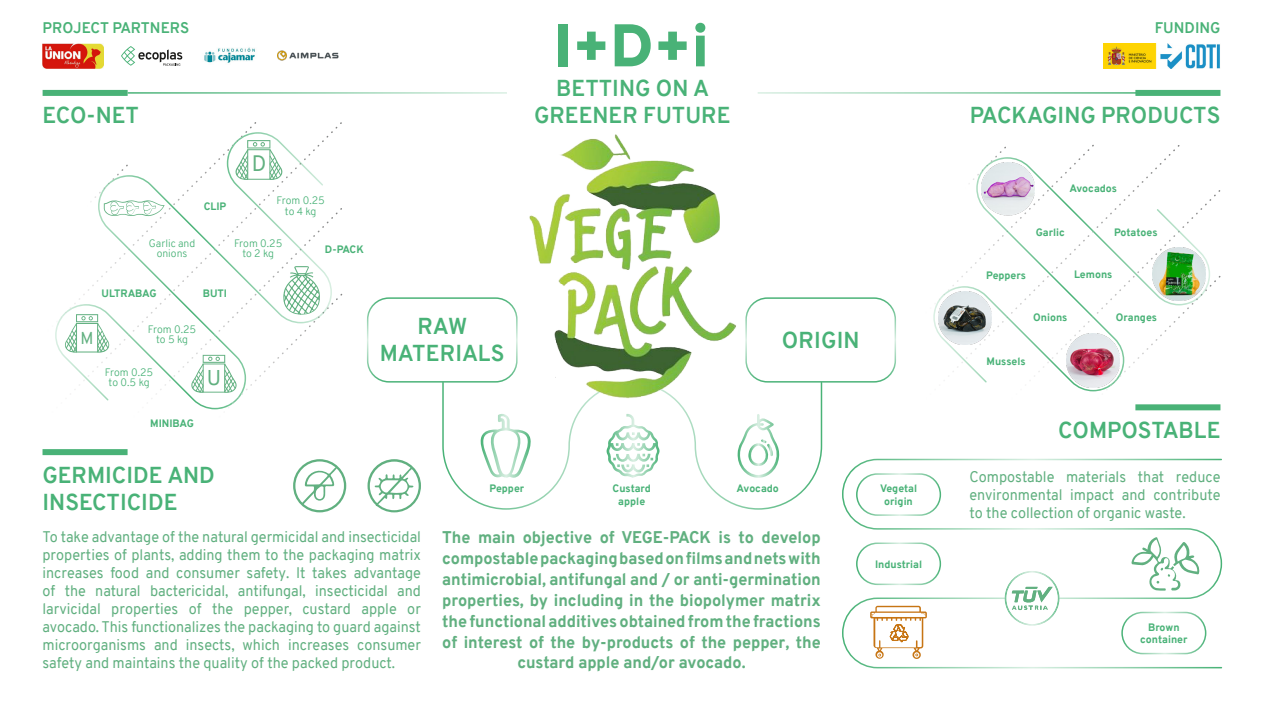
<style>
.page{position:relative;width:1263px;height:711px;background:#fff}
.page>*{position:absolute;margin:0;border:0;box-sizing:border-box;transform-origin:0 0}
.t1{font:900 60px "Overpass";color:#49b277}
.t2{font:700 22.5px/27px "Overpass";color:#49b277;text-align:center}
.t3{font:21.75px "Overpass";color:#61b080}
.t4{font:20.85px "Overpass";color:#61b080}
.t5{font:16.8px "Overpass";color:#61b080}
.t6{font:800 16.5px/20.9px "Overpass";letter-spacing:-.005em;color:#61b080;text-align:center}
.t7{font:15px/18px "Overpass";color:#61b080;text-align:justify;scale:.96 1}
.t8{font:700 15px "Overpass";color:#49b277}
.t9{font:800 10.5px/12.6px "Overpass";color:#49b277;text-align:center}
.t10{font:300 10.5px "Overpass";color:#49b277}
</style>
<div class="page">
<hr style="left:758px;top:92px;width:399px;height:2px;background:#49b277">
<hr style="left:128px;top:92px;width:379px;height:2px;background:#49b277">
<div style="left:1135px;top:90px;width:85px;height:6px;background:#49b277"></div>
<div style="left:43px;top:90px;width:85px;height:6px;background:#49b277"></div>
<img style="left:245px;top:196px;width:24px;height:23px">
<img style="left:55px;top:276px;width:191px;height:133px">
<img style="left:61px;top:198px;width:182px;height:120px">
<svg style="left:85px;top:164px;width:80px;height:52px"></svg>
<svg style="left:268px;top:208px;width:74px;height:159px"></svg>
<svg style="left:65px;top:314px;width:45px;height:38px"></svg>
<svg style="left:191px;top:354px;width:51px;height:49px"></svg>
<svg style="left:182px;top:122px;width:160px;height:74px"></svg>
<img style="left:976px;top:157px;width:234px;height:130px">
<svg style="left:1146px;top:275px;width:74px;height:74px"></svg>
<svg style="left:1110px;top:145px;width:110px;height:114px"></svg>
<img style="left:933px;top:231px;width:191px;height:160px">
<img style="left:939px;top:230px;width:69px;height:70px">
<svg style="left:969px;top:147px;width:37px;height:42px"></svg>
<img style="left:938px;top:292px;width:53px;height:52px">
<img style="left:981px;top:162px;width:53px;height:54px">
<img style="left:1067px;top:333px;width:53px;height:54px">
<img style="left:1152px;top:247px;width:53px;height:53px">
<div style="left:43px;top:449px;width:85px;height:6px;background:#49b277"></div>
<div style="left:1135px;top:404px;width:85px;height:6px;background:#49b277"></div>
<div style="left:367px;top:297px;width:151px;height:85px;border:2px solid #49b277;border-radius:21px"></div>
<div style="left:745px;top:297px;width:151px;height:85px;border:2px solid #49b277;border-radius:21px"></div>
<img style="left:442px;top:381px;width:380px;height:128px">
<svg style="left:293px;top:459px;width:53px;height:53px"></svg>
<img style="left:842px;top:458px;width:380px;height:210px">
<svg style="left:1131px;top:536px;width:69px;height:54px"></svg>
<img style="left:1005px;top:570px;width:54px;height:55px">
<img style="left:1005px;top:571px;width:53px;height:53px">
<svg style="left:1012px;top:586px;width:40px;height:24px"></svg>
<svg style="left:367px;top:459px;width:54px;height:53px"></svg>
<img style="left:507px;top:134px;width:251px;height:271px">
<svg style="left:121px;top:46px;width:61px;height:20px"></svg>
<img style="left:278px;top:50px;width:61px;height:11px">
<img style="left:43px;top:43px;width:61px;height:26px">
<img style="left:204px;top:47px;width:51px;height:16px">
<img style="left:1104px;top:43px;width:116px;height:26px">
<p class="t8" style="left:43px;top:17px;width:148px">PROJECT PARTNERS</p>
<p class="t8" style="left:1155px;top:17px;width:67px">FUNDING</p>
<p class="t1" style="left:554px;top:3px;width:157px">I+D+i</p>
<p class="t2" style="left:534px;top:75px;width:198px">BETTING ON A<br>GREENER FUTURE</p>
<p class="t2" style="left:43px;top:102px;width:98px">ECO-NET</p>
<h2 class="t2" style="left:970px;top:102px;width:252px">PACKAGING PRODUCTS</h2>
<h3 class="t3" style="left:252px;top:148px;width:16px">D</h3>
<p class="t10" style="left:149px;top:235px;width:48px">Garlic and</p>
<p class="t10" style="left:157px;top:246px;width:32px">onions</p>
<p class="t9" style="left:204px;top:200px;width:24px">CLIP</p>
<p class="t10" style="left:277px;top:193px;width:50px">From 0.25</p>
<p class="t10" style="left:285px;top:203px;width:33px">to 4 kg</p>
<p class="t10" style="left:234px;top:235px;width:50px">From 0.25</p>
<p class="t10" style="left:242px;top:246px;width:33px">to 2 kg</p>
<p class="t9" style="left:325px;top:243px;width:40px">D-PACK</p>
<p class="t9" style="left:102px;top:286px;width:57px">ULTRABAG</p>
<p class="t9" style="left:203px;top:286px;width:26px">BUTI</p>
<p class="t5" style="left:80px;top:326px;width:15px">M</p>
<p class="t10" style="left:148px;top:321px;width:50px">From 0.25</p>
<p class="t10" style="left:156px;top:332px;width:34px">to 5 kg</p>
<p class="t10" style="left:105px;top:364px;width:50px">From 0.25</p>
<p class="t10" style="left:109px;top:375px;width:43px">to 0.5 kg</p>
<h3 class="t4" style="left:207px;top:363px;width:16px">U</h3>
<p class="t9" style="left:150px;top:416px;width:45px">MINIBAG</p>
<h2 class="t2" style="left:43px;top:461px;width:174px;text-align:left">GERMICIDE AND<br>INSECTICIDE</h2>
<h2 class="t2" style="left:380px;top:313px;width:126px">RAW<br>MATERIALS</h2>
<h2 class="t2" style="left:782px;top:327px;width:79px">ORIGIN</h2>
<p class="t9" style="left:490px;top:482px;width:36px">Pepper</p>
<p class="t9" style="left:613px;top:482px;width:40px">Custard apple</p>
<p class="t9" style="left:736px;top:482px;width:44px">Avocado</p>
<p class="t7" style="left:43px;top:527px;width:396px">To take advantage of the natural germicidal and insecticidal properties of plants, adding them to the packaging matrix increases food and consumer safety. It takes advantage of the natural bactericidal, antifungal, insecticidal and larvicidal properties of the pepper, custard apple or avocado. This functionalizes the packaging to guard against microorganisms and insects, which increases consumer safety and maintains the quality of the packed product.</p>
<p class="t6" style="left:442px;top:527px;width:380px">The main objective of VEGE-PACK is to develop compostable packaging based on films and nets with antimicrobial, antifungal and / or anti-germination properties, by including in the biopolymer matrix the functional additives obtained from the fractions of interest of the by-products of the pepper, the custard apple and/or avocado.</p>
<p class="t9" style="left:880px;top:482px;width:39px">Vegetal origin</p>
<p class="t9" style="left:875px;top:557px;width:49px">Industrial</p>
<p class="t9" style="left:1069px;top:182px;width:49px">Avocados</p>
<p class="t9" style="left:1036px;top:226px;width:31px">Garlic</p>
<p class="t9" style="left:1114px;top:226px;width:45px">Potatoes</p>
<p class="t9" style="left:986px;top:269px;width:41px">Peppers</p>
<p class="t9" style="left:1074px;top:268px;width:40px">Lemons</p>
<p class="t9" style="left:1033px;top:311px;width:36px">Onions</p>
<p class="t9" style="left:1116px;top:311px;width:43px">Oranges</p>
<p class="t9" style="left:986px;top:354px;width:41px">Mussels</p>
<h2 class="t2" style="left:1058px;top:416px;width:164px">COMPOSTABLE</h2>
<p class="t7" style="left:969px;top:467px;width:263px">Compostable materials that reduce environmental impact and contribute to the collection of organic waste.</p>
<p class="t9" style="left:1140px;top:620px;width:49px">Brown container</p>
</div>
